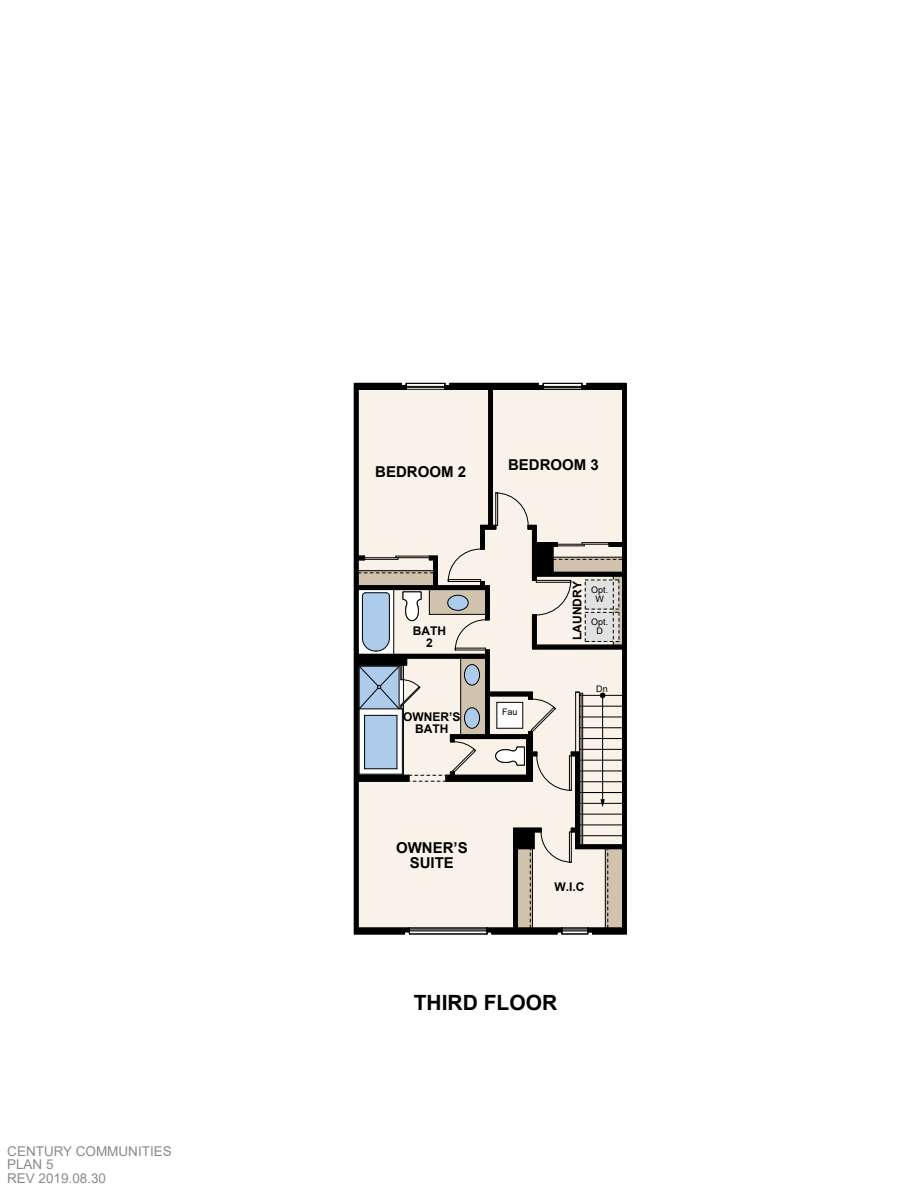
<style>
.page{position:relative;width:918px;height:1188px;background:#fff}
.page>*{position:absolute;margin:0;border:0;box-sizing:border-box;transform-origin:0 0}
.t1{font:700 21px "Arial";color:#000}
.t2{font:700 15px/15px "Arial";color:#000;text-align:center}
.t3{font:13.5px/13.5px "Arial";color:#8b8b8b}
.t4{font:700 12px/12px "Arial";color:#000;text-align:center}
.t5{font:9px/9px "Arial";color:#000;text-align:center}
</style>
<div class="page">
<hr style="left:354px;top:934px;width:51px;height:1px;background:#000">
<hr style="left:354px;top:383px;width:47px;height:1px;background:#000">
<hr style="left:354px;top:383px;width:1px;height:551px;background:#000">
<svg style="left:358px;top:383px;width:269px;height:552px;background:#d1cdc6"></svg>
<p class="t3" style="left:7px;top:1144px;width:166px">CENTURY COMMUNITIES<br>PLAN 5<br>REV 2019.08.30</p>
<p class="t2" style="left:375px;top:465px;width:92px">BEDROOM 2</p>
<p class="t2" style="left:508px;top:458px;width:92px">BEDROOM 3</p>
<p class="t4" style="left:413px;top:625px;width:35px">BATH<br>2</p>
<p class="t4" style="left:403px;top:711px;width:59px">OWNER’S<br>BATH</p>
<p class="t5" style="left:502px;top:708px;width:17px">Fau</p>
<p class="t4" style="left:571px;top:640px;width:60px;rotate:-90deg">LAUNDRY</p>
<p class="t5" style="left:591px;top:585px;width:19px">Opt.<br>W</p>
<p class="t5" style="left:591px;top:617px;width:19px">Opt.<br>D</p>
<p class="t5" style="left:596px;top:684px;width:13px">Dn</p>
<p class="t2" style="left:396px;top:841px;width:73px">OWNER’S<br>SUITE</p>
<p class="t4" style="left:554px;top:881px;width:31px">W.I.C</p>
<h1 class="t1" style="left:414px;top:988px;width:145px">THIRD FLOOR</h1>
</div>
